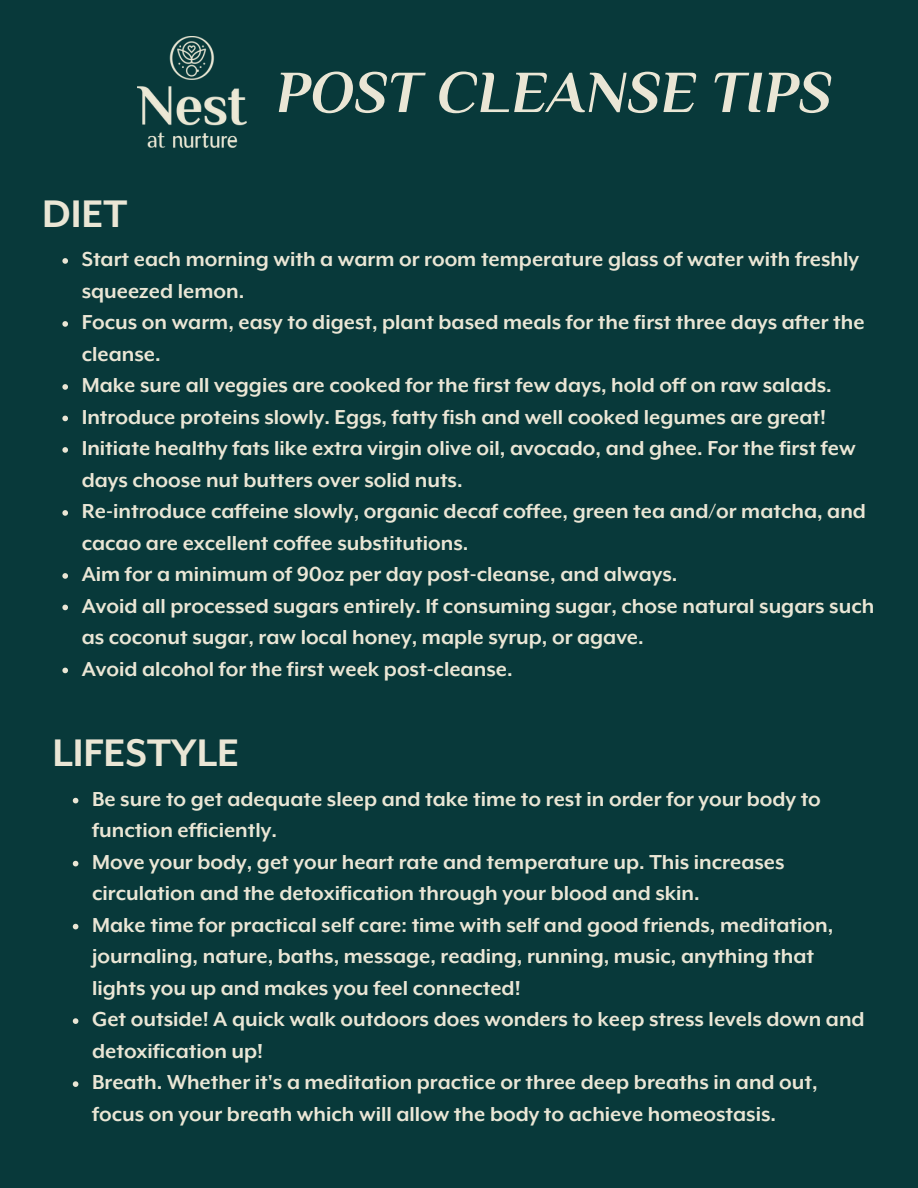
<style>
.page{position:relative;width:918px;height:1188px;background:#08393a}
.page>*{position:absolute;margin:0;border:0;box-sizing:border-box;transform-origin:0 0}
.t1{font:italic 700 59.55px "Philosopher";color:#eae6d5}
.t2{font:700 44.25px "Mr Eaves XL Mod OT";color:#eae6d5}
.t3{font:700 23.25px/31.5px "Mr Eaves XL Mod OT";color:#eae6d5}
</style>
<div class="page">
<svg style="left:62px;top:258px;width:6px;height:6px"></svg>
<svg style="left:62px;top:321px;width:6px;height:6px"></svg>
<svg style="left:62px;top:384px;width:6px;height:6px"></svg>
<svg style="left:62px;top:416px;width:6px;height:5px"></svg>
<svg style="left:62px;top:447px;width:6px;height:6px"></svg>
<svg style="left:62px;top:510px;width:6px;height:6px"></svg>
<svg style="left:62px;top:573px;width:6px;height:6px"></svg>
<svg style="left:62px;top:605px;width:6px;height:5px"></svg>
<svg style="left:62px;top:668px;width:6px;height:5px"></svg>
<svg style="left:73px;top:798px;width:5px;height:5px"></svg>
<svg style="left:73px;top:861px;width:5px;height:5px"></svg>
<svg style="left:73px;top:924px;width:5px;height:5px"></svg>
<svg style="left:73px;top:1018px;width:5px;height:6px"></svg>
<svg style="left:73px;top:1081px;width:5px;height:6px"></svg>
<img style="left:137px;top:37px;width:109px;height:110px">
<h2 class="t2" style="left:42px;top:191px;width:87px">DIET</h2>
<h1 class="t1" style="left:276px;top:58px;width:558px">POST CLEANSE TIPS</h1>
<p class="t3" style="left:82px;top:243px;width:794px">Start each morning with a warm or room temperature glass of water with freshly squeezed lemon.<br>Focus on warm, easy to digest, plant based meals for the first three days after the cleanse.<br>Make sure all veggies are cooked for the first few days, hold off on raw salads.<br>Introduce proteins slowly. Eggs, fatty fish and well cooked legumes are great!<br>Initiate healthy fats like extra virgin olive oil, avocado, and ghee. For the first few days choose nut butters over solid nuts.<br>Re-introduce caffeine slowly, organic decaf coffee, green tea and/or matcha, and cacao are excellent coffee substitutions.<br>Aim for a minimum of 90oz per day post-cleanse, and always.<br>Avoid all processed sugars entirely. If consuming sugar, chose natural sugars such as coconut sugar, raw local honey, maple syrup, or agave.<br>Avoid alcohol for the first week post-cleanse.</p>
<h2 class="t2" style="left:53px;top:731px;width:188px">LIFESTYLE</h2>
<p class="t3" style="left:92px;top:783px;width:774px">Be sure to get adequate sleep and take time to rest in order for your body to function efficiently.<br>Move your body, get your heart rate and temperature up. This increases circulation and the detoxification through your blood and skin.<br>Make time for practical self care: time with self and good friends, meditation, journaling, nature, baths, message, reading, running, music, anything that lights you up and makes you feel connected!<br>Get outside! A quick walk outdoors does wonders to keep stress levels down and detoxification up!<br>Breath. Whether it's a meditation practice or three deep breaths in and out, focus on your breath which will allow the body to achieve homeostasis.</p>
</div>
